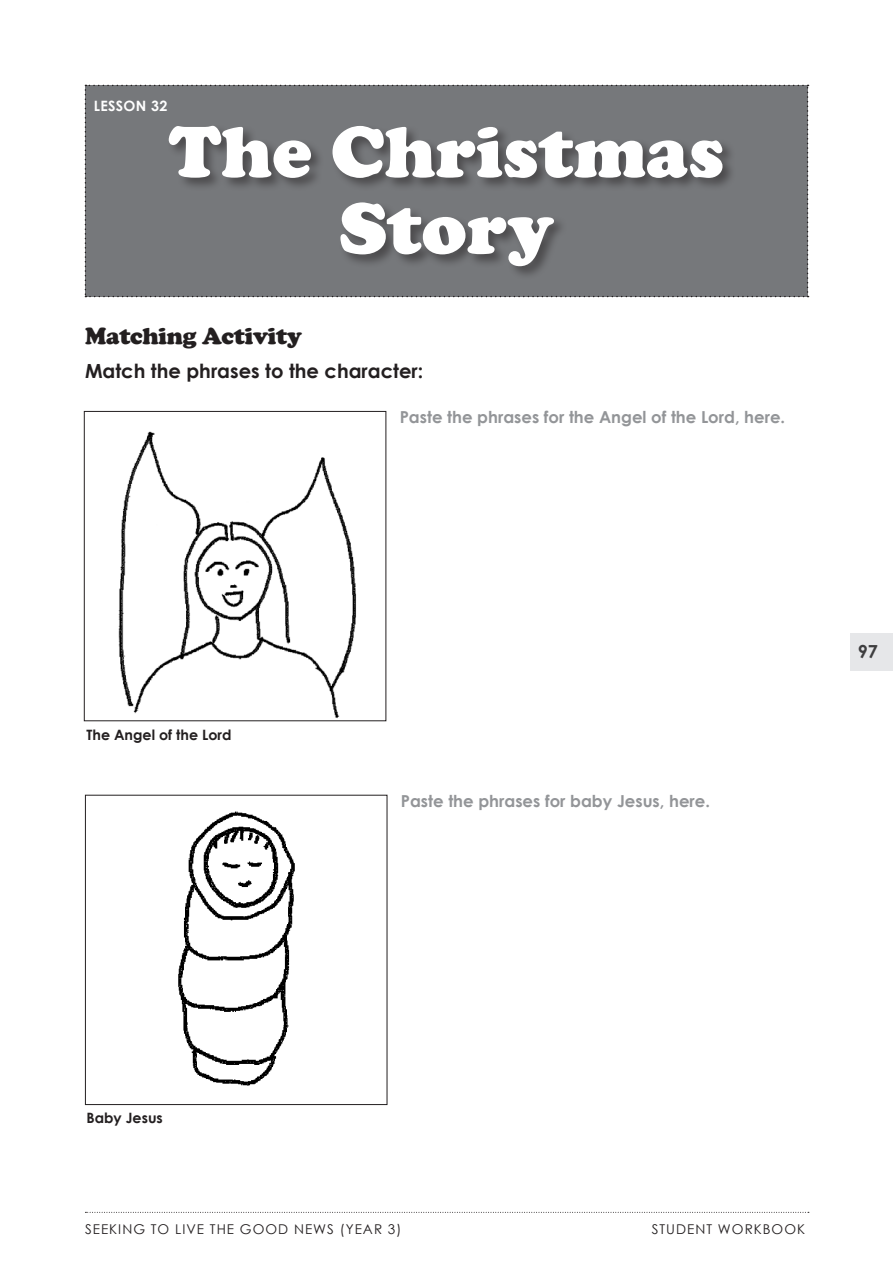
<style>
.page{position:relative;width:893px;height:1263px;background:#fff}
.page>*{position:absolute;margin:0;border:0;box-sizing:border-box;transform-origin:0 0}
.Lesson_heading{font:900 75px/76.5px "Cooper";color:#fff;text-align:center}
.Heading_cooper_black{font:900 24px "Cooper";letter-spacing:-.01em;color:#231f20}
.Body_13pt_bold{font:700 19.5px "Century Gothic";color:#231f20}
.t1{font:700 18px "Century Gothic";color:#3e3e3f}
.Body_13pt_bold-2{font:700 16.5px "Century Gothic";color:#939598}
.Body_copy_first_para{font:700 14.25px "Century Gothic";color:#231f20}
.Body_copy{font:700 14.25px "Century Gothic";letter-spacing:.025em;color:#fff}
.t2{font:13.5px "Century Gothic";letter-spacing:.075em;color:#231f20}
</style>
<div class="page">
<div style="left:851px;top:633px;width:42px;height:37px;background:#e6e7e9"></div>
<svg style="left:85px;top:1212px;width:724px;height:1px"></svg>
<div style="left:85px;top:85px;width:723px;height:212px;background:#76787b"></div>
<div style="left:167px;top:124px;width:570px;height:157px;background:#231f20;opacity:.5"></div>
<img style="left:118px;top:431px;width:238px;height:288px">
<div style="left:84px;top:411px;width:302px;height:310px;border:1px solid #231f20"></div>
<img style="left:178px;top:811px;width:117px;height:275px">
<div style="left:85px;top:795px;width:302px;height:310px;border:1px solid #231f20"></div>
<p class="Body_copy" style="left:94px;top:95px;width:75px">LESSON 32</p>
<p class="Lesson_heading" style="left:169px;top:114px;width:557px">The Christmas<br>Story</p>
<p class="Heading_cooper_black" style="left:85px;top:321px;width:218px">Matching Activity</p>
<p class="Body_13pt_bold" style="left:85px;top:356px;width:340px">Match the phrases to the character:</p>
<p class="Body_13pt_bold-2" style="left:400px;top:405px;width:387px">Paste the phrases for the Angel of the Lord, here.</p>
<p class="Body_copy_first_para" style="left:86px;top:723px;width:147px">The Angel of the Lord</p>
<p class="Body_13pt_bold-2" style="left:401px;top:789px;width:311px">Paste the phrases for baby Jesus, here.</p>
<p class="t1" style="left:858px;top:637px;width:22px">97</p>
<p class="Body_copy_first_para" style="left:86px;top:1107px;width:78px">Baby Jesus</p>
<p class="t2" style="left:85px;top:1219px;width:318px">SEEKING TO LIVE THE GOOD NEWS (YEAR 3)</p>
<p class="t2" style="left:652px;top:1219px;width:155px">STUDENT WORKBOOK</p>
</div>
